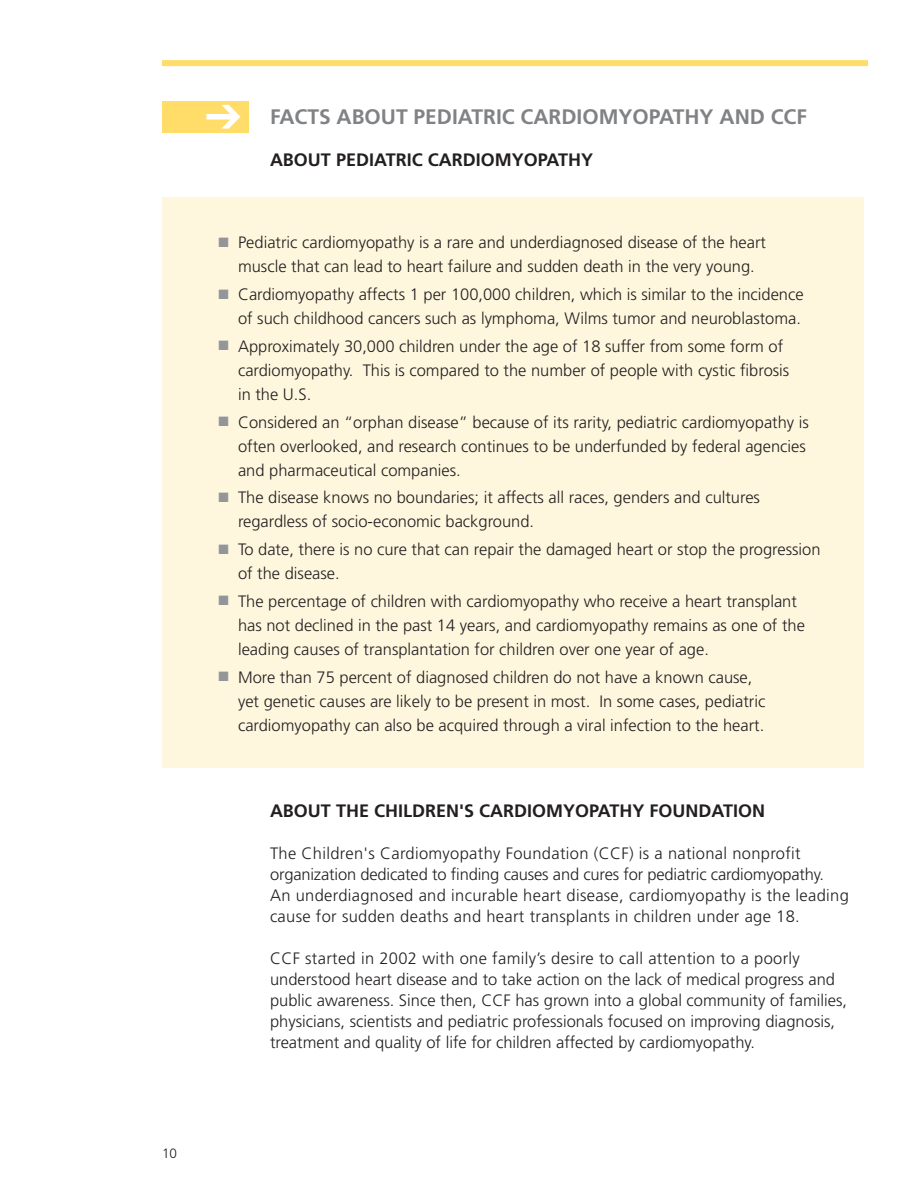
<style>
.page{position:relative;width:918px;height:1188px;background:#fff}
.page>*{position:absolute;margin:0;border:0;box-sizing:border-box;transform-origin:0 0}
.t1{font:700 21px "Frutiger";color:#808285}
.t2{font:700 18px "Frutiger";color:#231f20}
.t3{font:300 16.5px/24px "Frutiger";color:#231f20}
.t4{font:300 16.5px/21px "Frutiger";letter-spacing:.02em;color:#231f20}
.t5{font:300 13.5px "Frutiger";color:#231f20}
.s1{color:#939598}
</style>
<div class="page">
<div style="left:162px;top:60px;width:706px;height:6px;background:#ffdd68"></div>
<div style="left:162px;top:197px;width:702px;height:571px;background:#fef7de"></div>
<div style="left:163px;top:101px;width:86px;height:32px;background:#ffdd68"></div>
<p class="t5" style="left:162px;top:1148px;width:17px">10</p>
<p class="t1" style="left:270px;top:108px;width:538px">FACTS ABOUT PEDIATRIC CARDIOMYOPATHY AND CCF</p>
<p class="t2" style="left:270px;top:152px;width:325px">ABOUT PEDIATRIC CARDIOMYOPATHY</p>
<p class="t3" style="left:219px;top:232px;width:549px;text-align:center"><span class="s1">■</span> Pediatric cardiomyopathy is a rare and underdiagnosed disease of the heart muscle that can lead to heart failure and sudden death in the very young.</p>
<p class="t3" style="left:219px;top:284px;width:587px;text-align:right"><span class="s1">■</span> Cardiomyopathy affects 1 per 100,000 children, which is similar to the incidence of such childhood cancers such as lymphoma, Wilms tumor and neuroblastoma.</p>
<p class="t3" style="left:238px;top:336px;width:553px;text-indent:-19px"><span class="s1">■</span> Approximately 30,000 children under the age of 18 suffer from some form of cardiomyopathy. This is compared to the number of people with cystic fibrosis in the U.S.</p>
<p class="t3" style="left:238px;top:411px;width:572px;text-indent:-19px"><span class="s1">■</span> Considered an “orphan disease” because of its rarity, pediatric cardiomyopathy is often overlooked, and research continues to be underfunded by federal agencies and pharmaceutical companies.</p>
<p class="t3" style="left:238px;top:487px;width:524px;text-indent:-19px"><span class="s1">■</span> The disease knows no boundaries; it affects all races, genders and cultures regardless of socio-economic background.</p>
<p class="t3" style="left:238px;top:539px;width:584px;text-indent:-19px"><span class="s1">■</span> To date, there is no cure that can repair the damaged heart or stop the progression of the disease.</p>
<p class="t3" style="left:238px;top:591px;width:568px;text-indent:-19px"><span class="s1">■</span> The percentage of children with cardiomyopathy who receive a heart transplant has not declined in the past 14 years, and cardiomyopathy remains as one of the leading causes of transplantation for children over one year of age.</p>
<p class="t3" style="left:238px;top:666px;width:529px;text-indent:-19px"><span class="s1">■</span> More than 75 percent of diagnosed children do not have a known cause, yet genetic causes are likely to be present in most. In some cases, pediatric cardiomyopathy can also be acquired through a viral infection to the heart.</p>
<p class="t2" style="left:270px;top:803px;width:497px">ABOUT THE CHILDREN'S CARDIOMYOPATHY FOUNDATION</p>
<p class="t4" style="left:270px;top:844px;width:580px">The Children's Cardiomyopathy Foundation (CCF) is a national nonprofit organization dedicated to finding causes and cures for pediatric cardiomyopathy.<br>An underdiagnosed and incurable heart disease, cardiomyopathy is the leading cause for sudden deaths and heart transplants in children under age 18.</p>
<p class="t3" style="left:270px;top:949px;width:579px;line-height:21px">CCF started in 2002 with one family’s desire to call attention to a poorly understood heart disease and to take action on the lack of medical progress and public awareness. Since then, CCF has grown into a global community of families, physicians, scientists and pediatric professionals focused on improving diagnosis, treatment and quality of life for children affected by cardiomyopathy.</p>
</div>
